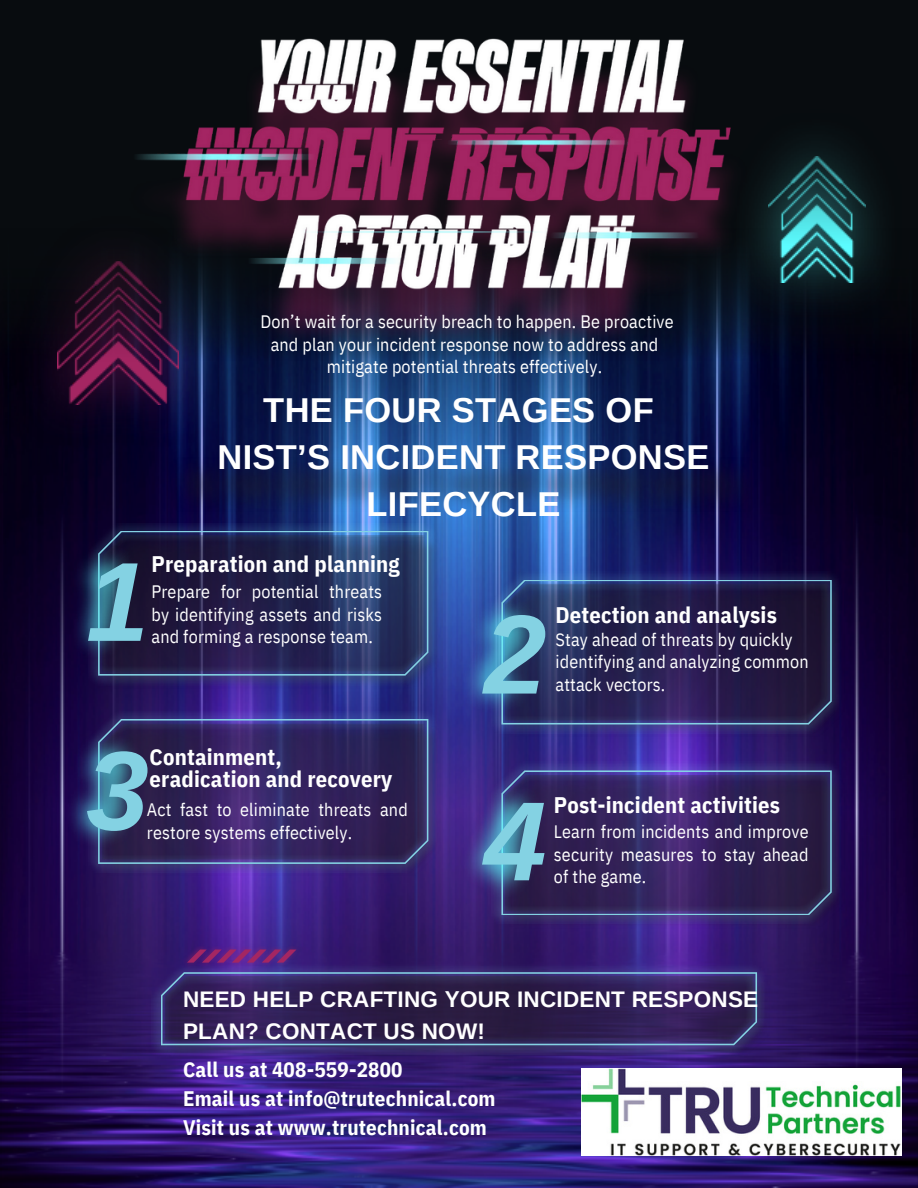
<style>
.page{position:relative;width:918px;height:1188px;background:#080c0f}
.page>*{position:absolute;margin:0;border:0;box-sizing:border-box;transform-origin:0 0}
.t1{font:italic 700 112.5px/189px "Arimo";color:#84d2e3}
.t2{font:700 34.5px/47.2px "Arimo";letter-spacing:.01em;color:#fff;text-align:center}
.t3{font:700 22.5px/22.5px "IBM Plex Sans Cond";letter-spacing:.01em;color:#fff}
.t4{font:700 22.5px/31.5px "Arimo";letter-spacing:.01em;color:#fff}
.t5{font:700 21px/29.2px "IBM Plex Sans Cond";letter-spacing:.01em;color:#fff}
.t6{font:18px/22.5px "IBM Plex Sans Cond";letter-spacing:.01em;color:#fff;text-align:justify}
</style>
<div class="page">
<img style="left:0;top:324px;width:918px;height:864px">
<img style="left:165px;top:976px;width:604px;height:82px">
<img style="left:170px;top:458px;width:588px;height:54px">
<img style="left:152px;top:963px;width:615px;height:91px">
<svg style="left:161px;top:972px;width:596px;height:73px;background:#332759"></svg>
<img style="left:183px;top:944px;width:117px;height:23px">
<svg style="left:187px;top:950px;width:110px;height:13px"></svg>
<img style="left:10px;top:260px;width:213px;height:187px">
<img style="left:57px;top:261px;width:122px;height:144px">
<img style="left:129px;top:326px;width:618px;height:19px">
<img style="left:114px;top:38px;width:687px;height:288px">
<img style="left:102px;top:536px;width:339px;height:152px">
<img style="left:89px;top:523px;width:349px;height:162px">
<svg style="left:98px;top:531px;width:330px;height:145px;background:#272b56"></svg>
<img style="left:102px;top:721px;width:339px;height:155px">
<img style="left:89px;top:711px;width:349px;height:162px">
<svg style="left:98px;top:719px;width:330px;height:145px;background:#342861"></svg>
<img style="left:72px;top:546px;width:63px;height:112px">
<img style="left:492px;top:572px;width:350px;height:162px">
<svg style="left:501px;top:580px;width:331px;height:145px;background:#282653"></svg>
<img style="left:505px;top:775px;width:339px;height:153px">
<img style="left:492px;top:762px;width:350px;height:162px">
<svg style="left:501px;top:770px;width:331px;height:145px;background:#35275f"></svg>
<img style="left:66px;top:735px;width:77px;height:114px">
<img style="left:462px;top:598px;width:78px;height:113px">
<img style="left:464px;top:784px;width:77px;height:114px">
<img style="left:729px;top:109px;width:147px;height:215px">
<img style="left:768px;top:156px;width:98px;height:126px">
<img style="left:581px;top:1069px;width:321px;height:86px">
<p class="t6" style="left:261px;top:310px;width:415px;text-align:center">Don’t wait for a security breach to happen. Be proactive and plan your incident response now to address and mitigate potential threats effectively.</p>
<p class="t2" style="left:218px;top:386px;width:493px">THE FOUR STAGES OF<br>NIST’S INCIDENT RESPONSE<br>LIFECYCLE</p>
<h4 class="t3" style="left:152px;top:552px;width:250px">Preparation and planning</h4>
<p class="t1" style="left:86px;top:507px;width:64px">1<br>3</p>
<p class="t6" style="left:152px;top:580px;width:232px">Prepare for potential threats by identifying assets and risks and forming a response team.</p>
<p class="t3" style="left:150px;top:745px;width:244px">Containment, eradication and recovery</p>
<h4 class="t6" style="left:147px;top:798px;width:262px">Act fast to eliminate threats and restore systems effectively.</h4>
<p class="t1" style="left:484px;top:561px;width:64px;line-height:186.8px">2<br>4</p>
<p class="t3" style="left:556px;top:603px;width:223px">Detection and analysis</p>
<p class="t6" style="left:556px;top:628px;width:255px;text-align:left">Stay ahead of threats by quickly identifying and analyzing common attack vectors.</p>
<p class="t3" style="left:554px;top:794px;width:228px">Post-incident activities</p>
<p class="t6" style="left:554px;top:820px;width:256px">Learn from incidents and improve security measures to stay ahead of the game.</p>
<h1 class="t4" style="left:183px;top:983px;width:577px">NEED HELP CRAFTING YOUR INCIDENT RESPONSE<br>PLAN? CONTACT US NOW!</h1>
<p class="t5" style="left:183px;top:1054px;width:314px">Call us at 408-559-2800<br>Email us at info@trutechnical.com<br>Visit us at www.trutechnical.com</p>
</div>
